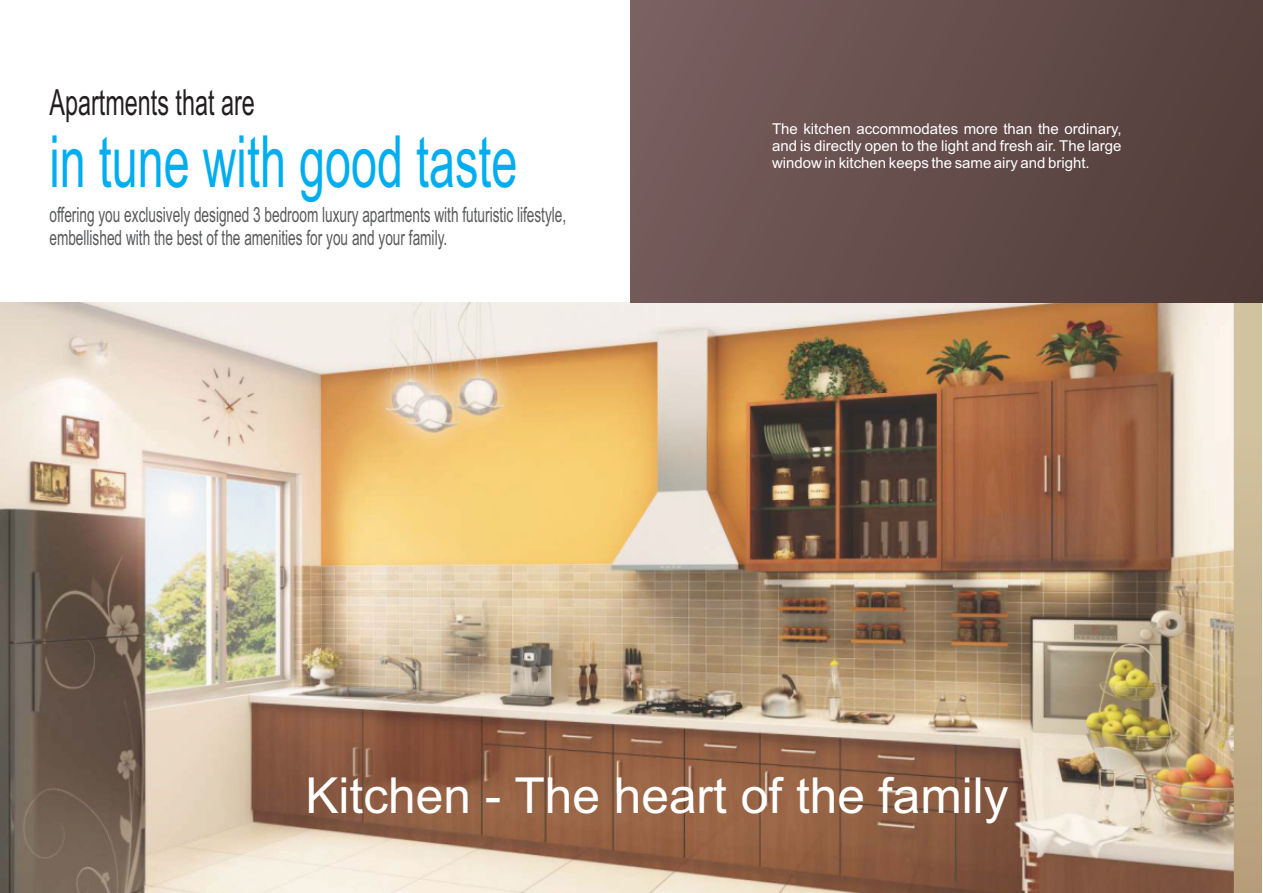
<style>
.page{position:relative;width:1263px;height:893px;background:#fff}
.page>*{position:absolute;margin:0;border:0;box-sizing:border-box;transform-origin:0 0}
.t1{font:72px "Arial";color:#00aeef;scale:.65 1}
.t2{font:49.65px "Arial";color:#fff}
.t3{font:36px "Arial";color:#231f20;scale:.65 1}
.t4{font:21px/23.4px "Arial";color:#58595b;scale:.65 1}
.t5{font:15px/16.8px "Arial";color:#fff;text-align:justify}
</style>
<div class="page">
<img style="left:0;top:302px;width:1262px;height:591px">
<div style="left:631px;top:0;width:632px;height:303px;background:linear-gradient(to right,#775d5d,#523d39)"></div>
<h3 class="t3" style="left:49px;top:88px;width:317px">Apartments that are</h3>
<h1 class="t1" style="left:49px;top:135px;width:721px">in tune with good taste</h1>
<p class="t4" style="left:49px;top:204px;width:797px">offering you exclusively designed 3 bedroom luxury apartments with futuristic lifestyle, embellished with the best of the amenities for you and your family.</p>
<p class="t5" style="left:772px;top:122px;width:351px">The kitchen accommodates more than the ordinary, and is directly open to the light and fresh air. The large window in kitchen keeps the same airy and bright.</p>
<h2 class="t2" style="left:305px;top:776px;width:705px">Kitchen - The heart of the family</h2>
</div>
